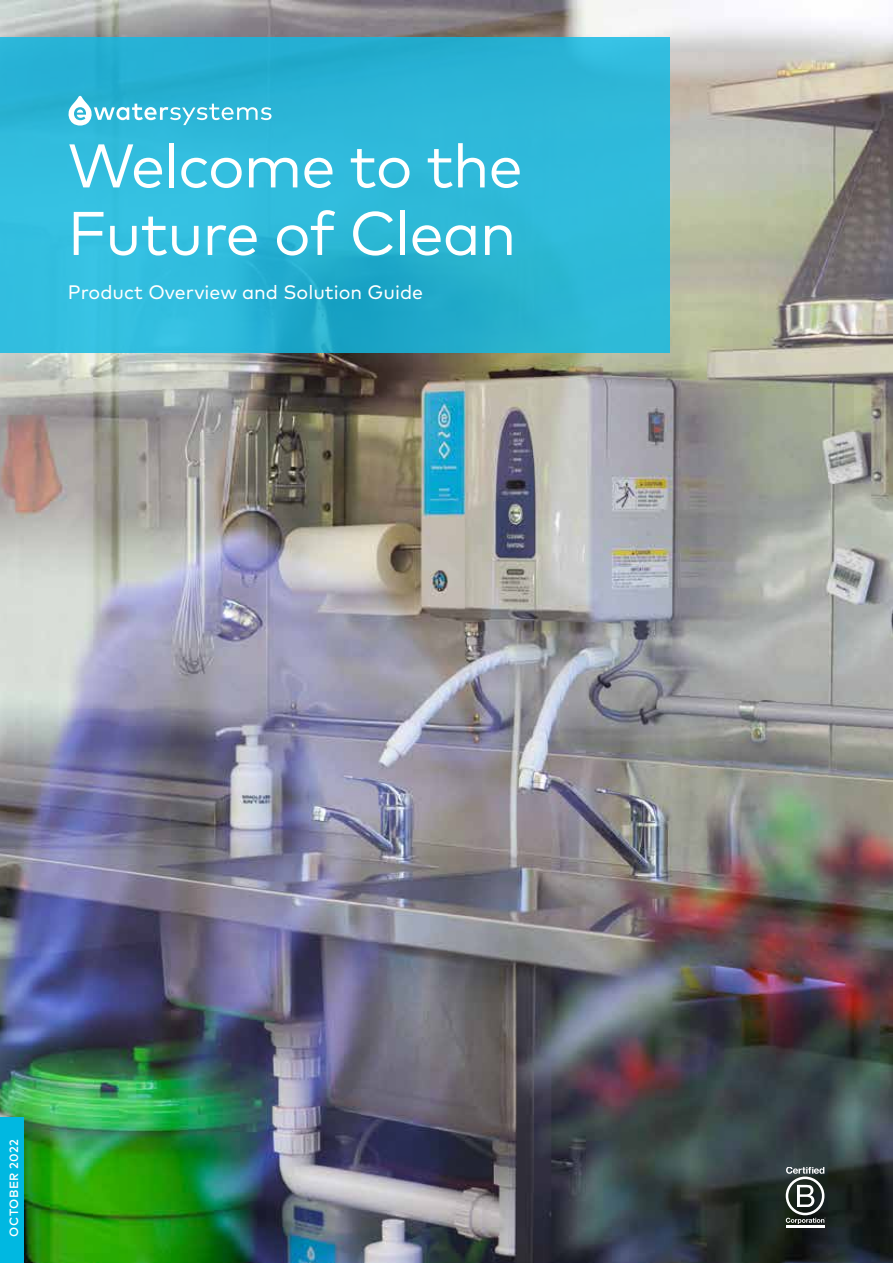
<style>
.page{position:relative;width:893px;height:1263px;background:#fff}
.page>*{position:absolute;margin:0;border:0;box-sizing:border-box;transform-origin:0 0}
.t1{font:61.5px/67.5px "Mark Pro";letter-spacing:-.02em;color:#fff}
.t2{font:19.5px "Mark Pro";color:#fff}
.t3{font:500 12px "Mark Pro";letter-spacing:.035em;color:#fff}
</style>
<div class="page">
<img style="left:0;top:0;width:893px;height:1263px">
<hr style="left:786px;top:1226px;width:38px;height:1px;background:#fff">
<svg style="left:786px;top:1167px;width:39px;height:57px"></svg>
<svg style="left:0;top:37px;width:670px;height:315px;background:#2cb6d7"></svg>
<div style="left:0;top:1117px;width:23px;height:146px;background:#00b8e1"></div>
<svg style="left:68px;top:96px;width:204px;height:30px;background:#57c3dd"></svg>
<h1 class="t1" style="left:68px;top:127px;width:457px">Welcome to the<br>Future of Clean</h1>
<p class="t2" style="left:68px;top:277px;width:357px">Product Overview and Solution Guide</p>
<p class="t3" style="left:5px;top:1236px;width:99px;rotate:-90deg">OCTOBER 2022</p>
</div>
